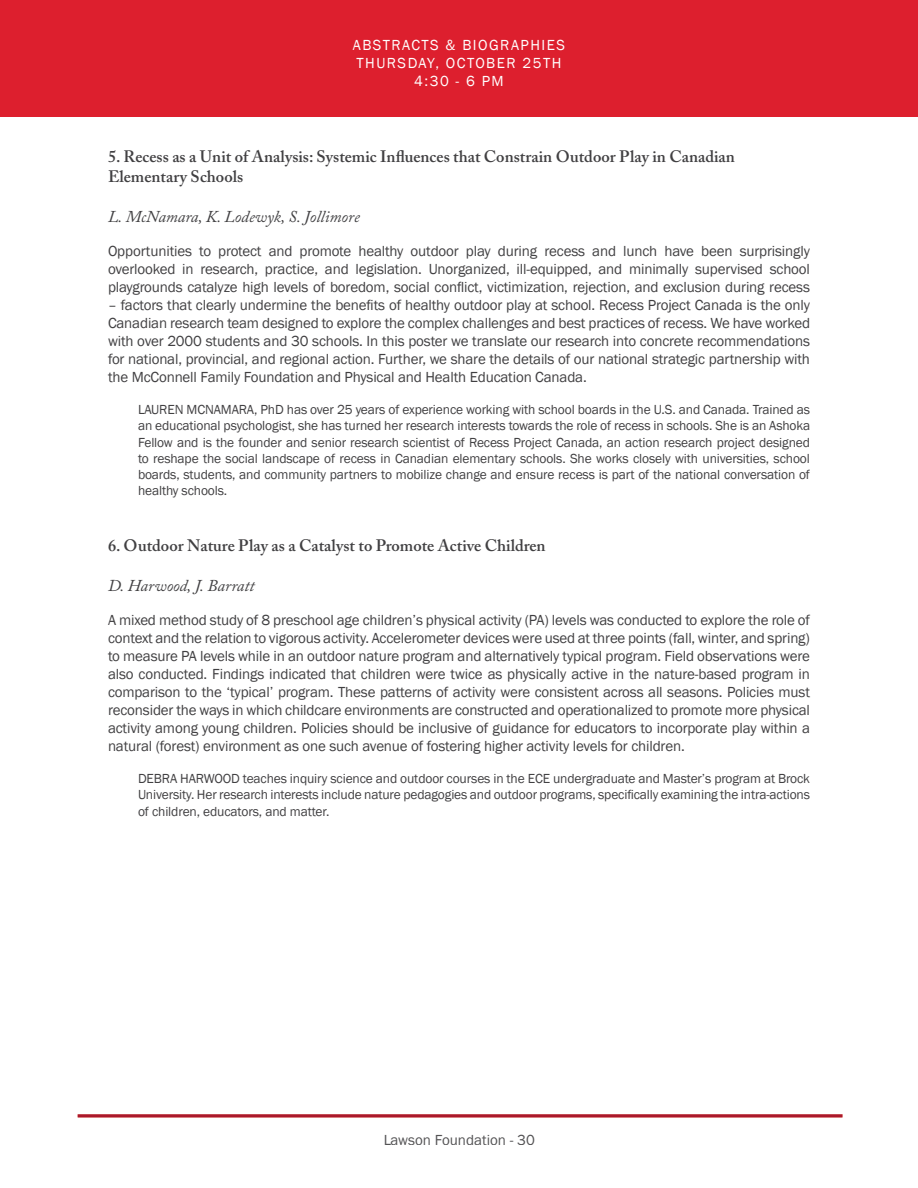
<style>
.page{position:relative;width:918px;height:1188px;background:#fff}
.page>*{position:absolute;margin:0;border:0;box-sizing:border-box;transform-origin:0 0}
.t1{font:600 16.5px/19.8px "Adobe Caslon Pro";color:#414042}
.t2{font:italic 16.5px "Adobe Caslon Pro";color:#414042}
.t3{font:15px/18px "Franklin Gothic";letter-spacing:-.01em;color:#414042;text-align:justify}
.t4{font:15px/18px "Franklin Gothic";letter-spacing:.1em;color:#fff;text-align:center}
.t5{font:13.5px/16.2px "Franklin Gothic";letter-spacing:-.01em;color:#414042;text-align:justify}
</style>
<div class="page">
<hr style="left:78px;top:1114px;width:764px;height:3px;background:#aa182c">
<div style="left:0;top:0;width:918px;height:117px;background:#dd1f2e"></div>
<p class="t4" style="left:353px;top:36px;width:214px">ABSTRACTS &amp; BIOGRAPHIES<br>THURSDAY, OCTOBER 25TH<br>4:30 - 6 PM</p>
<p class="t1" style="left:108px;top:147px;width:629px">5. Recess as a Unit of Analysis: Systemic Influences that Constrain Outdoor Play in Canadian<br>Elementary Schools</p>
<p class="t2" style="left:108px;top:206px;width:253px">L. McNamara, K. Lodewyk, S. Jollimore</p>
<p class="t3" style="left:108px;top:242px;width:704px">Opportunities to protect and promote healthy outdoor play during recess and lunch have been surprisingly overlooked in research, practice, and legislation. Unorganized, ill-equipped, and minimally supervised school playgrounds catalyze high levels of boredom, social conflict, victimization, rejection, and exclusion during recess</p>
<p class="t3" style="left:108px;top:296px;width:704px">– factors that clearly undermine the benefits of healthy outdoor play at school. Recess Project Canada is the only Canadian research team designed to explore the complex challenges and best practices of recess. We have worked with over 2000 students and 30 schools. In this poster we translate our research into concrete recommendations for national, provincial, and regional action. Further, we share the details of our national strategic partnership with the McConnell Family Foundation and Physical and Health Education Canada.</p>
<p class="t5" style="left:138px;top:402px;width:674px">LAUREN MCNAMARA, PhD has over 25 years of experience working with school boards in the U.S. and Canada. Trained as an educational psychologist, she has turned her research interests towards the role of recess in schools. She is an Ashoka Fellow and is the founder and senior research scientist of Recess Project Canada, an action research project designed to reshape the social landscape of recess in Canadian elementary schools. She works closely with universities, school boards, students, and community partners to mobilize change and ensure recess is part of the national conversation of healthy schools.</p>
<p class="t1" style="left:108px;top:535px;width:439px">6. Outdoor Nature Play as a Catalyst to Promote Active Children</p>
<p class="t2" style="left:108px;top:575px;width:148px">D. Harwood, J. Barratt</p>
<p class="t3" style="left:108px;top:611px;width:704px">A mixed method study of 8 preschool age children’s physical activity (PA) levels was conducted to explore the role of context and the relation to vigorous activity. Accelerometer devices were used at three points (fall, winter, and spring) to measure PA levels while in an outdoor nature program and alternatively typical program. Field observations were also conducted. Findings indicated that children were twice as physically active in the nature-based program in comparison to the ‘typical’ program. These patterns of activity were consistent across all seasons. Policies must reconsider the ways in which childcare environments are constructed and operationalized to promote more physical activity among young children. Policies should be inclusive of guidance for educators to incorporate play within a natural (forest) environment as one such avenue of fostering higher activity levels for children.</p>
<p class="t5" style="left:138px;top:771px;width:674px">DEBRA HARWOOD teaches inquiry science and outdoor courses in the ECE undergraduate and Master’s program at Brock University. Her research interests include nature pedagogies and outdoor programs, specifically examining the intra-actions of children, educators, and matter.</p>
<p class="t3" style="left:383px;top:1131px;width:153px">Lawson Foundation - 30</p>
</div>
